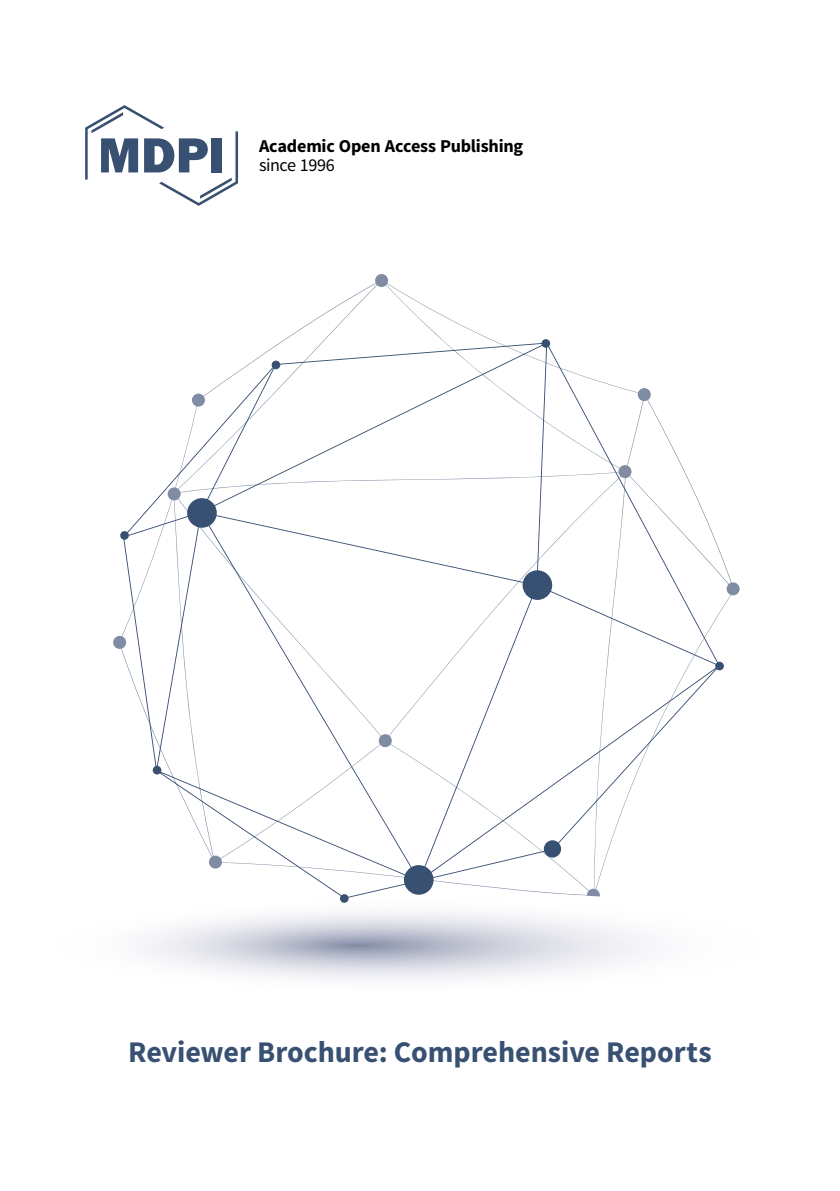
<style>
.page{position:relative;width:840px;height:1191px;background:#fff}
.page>*{position:absolute;margin:0;border:0;box-sizing:border-box;transform-origin:0 0}
.t1{font:700 30px "Source Sans Pro";color:#385072}
.t2{font:700 18.2px "Source Sans Pro";letter-spacing:-.01em;color:#000}
.t3{font:18.2px "Source Sans Pro";letter-spacing:-.025em;color:#000}
</style>
<div class="page">
<svg style="left:147px;top:902px;width:494px;height:77px"></svg>
<svg style="left:120px;top:339px;width:603px;height:563px"></svg>
<svg style="left:85px;top:105px;width:153px;height:101px"></svg>
<p class="t2" style="left:259px;top:135px;width:265px">Academic Open Access Publishing</p>
<p class="t3" style="left:259px;top:154px;width:77px">since 1996</p>
<p class="t1" style="left:128px;top:1032px;width:584px">Reviewer Brochure: Comprehensive Reports</p>
</div>
